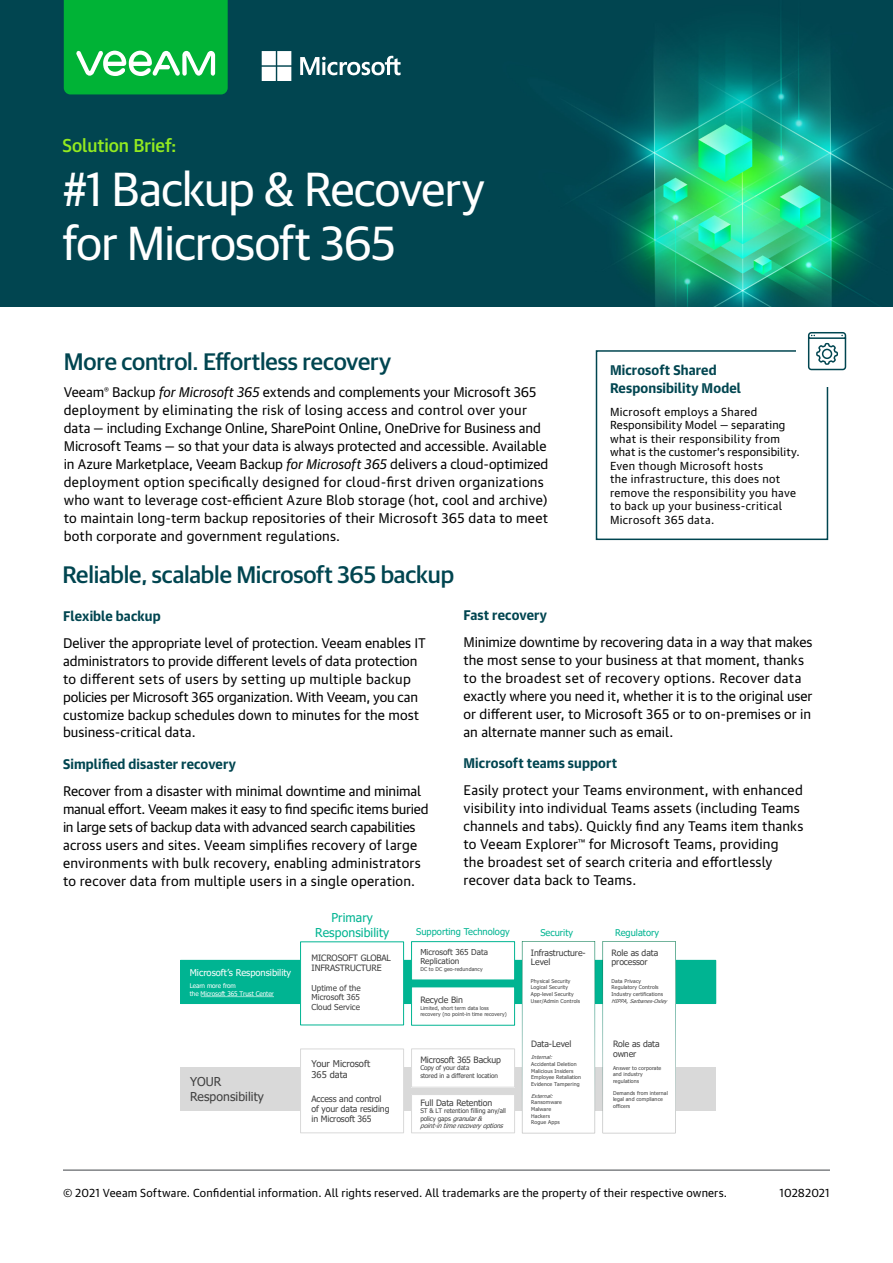
<style>
.page{position:relative;width:893px;height:1263px;background:#fff}
.page>*{position:absolute;margin:0;border:0;box-sizing:border-box;transform-origin:0 0}
.t1{font:48px/54px "Guardian Sans Cy";letter-spacing:-.015em;color:#fff}
.t2{font:500 24px "Guardian Sans Cy";letter-spacing:-.005em;color:#004550}
.t3{font:500 18px "Guardian Text Sans Cy";letter-spacing:-.005em;color:#93ea20}
.t4{font:13.5px/18px "Guardian Text Sans Cy";letter-spacing:.005em;color:#000}
.t5{font:700 13.5px/18px "Guardian Text Sans Cy";letter-spacing:.01em;color:#004550}
.t6{font:12.15px/15px "Tahoma";letter-spacing:.005em;color:#00b492;text-align:center}
.t7{font:12.15px/15px "Tahoma";letter-spacing:.005em;color:#404040}
.t8{font:11.25px/13.5px "Guardian Text Sans Cy";letter-spacing:.025em;color:#000}
.t9{font:11.25px "Guardian Text Sans Cy";color:#000}
.t10{font:9.3px "Tahoma";color:#00b492}
.t11{font:9.3px "Tahoma";color:#fff}
.t12{font:9.3px/10.9px "Tahoma";color:#404040}
.t13{font:8.7px/9.9px "Tahoma";letter-spacing:-.01em;color:#404040}
.t14{font:8.1px/9.9px "Tahoma";color:#404040;text-align:justify}
.t15{font:6.45px/7.6px "Tahoma";letter-spacing:-.015em;color:#404040}
.t16{font:6.45px/7.6px "Tahoma";letter-spacing:-.015em;color:#fff}
.t17{font:5.25px/6.3px "Tahoma";letter-spacing:.015em;color:#404040}
.t18{font:italic 5.25px "Tahoma";color:#404040}
.s1{font-family:"Guardian Text Sans Cy Regular Itali"}
.s2{font-style:italic}
</style>
<div class="page">
<img style="left:0;top:0;width:893px;height:306px">
<hr style="left:63px;top:1169px;width:767px;height:2px;background:#808285">
<svg style="left:300px;top:56px;width:101px;height:19px"></svg>
<svg style="left:262px;top:51px;width:29px;height:30px"></svg>
<svg style="left:64px;top:0;width:164px;height:94px"></svg>
<div style="left:181px;top:1067px;width:535px;height:43px;background:#d9d9d9"></div>
<div style="left:181px;top:960px;width:535px;height:43px;background:#00b492"></div>
<div style="left:180px;top:960px;width:536px;height:44px;border:1px solid #00b492"></div>
<div style="left:412px;top:987px;width:103px;height:38px;background:#fff"></div>
<div style="left:411px;top:986px;width:104px;height:39px;border:1px solid #00b492"></div>
<div style="left:412px;top:1094px;width:103px;height:39px;background:#fff"></div>
<div style="left:411px;top:1094px;width:104px;height:39px;border:1px solid #d9d9d9"></div>
<svg style="left:522px;top:941px;width:73px;height:192px"></svg>
<svg style="left:602px;top:941px;width:74px;height:192px"></svg>
<svg style="left:201px;top:996px;width:73px;height:1px"></svg>
<div style="left:412px;top:1049px;width:103px;height:38px;background:#fff"></div>
<div style="left:411px;top:1048px;width:104px;height:39px;border:1px solid #d9d9d9"></div>
<div style="left:301px;top:1049px;width:103px;height:84px;background:#fff"></div>
<div style="left:300px;top:1049px;width:104px;height:84px;border:1px solid #d9d9d9"></div>
<div style="left:301px;top:942px;width:103px;height:83px;background:#fff"></div>
<div style="left:300px;top:941px;width:104px;height:84px;border:1px solid #00b492"></div>
<div style="left:412px;top:942px;width:103px;height:38px;background:#fff"></div>
<div style="left:411px;top:941px;width:104px;height:39px;border:1px solid #00b492"></div>
<div style="left:596px;top:350px;width:232px;height:190px;border:2px solid #004550"></div>
<div style="left:797px;top:323px;width:63px;height:63px;background:#fff"></div>
<svg style="left:807px;top:332px;width:40px;height:39px"></svg>
<h3 class="t3" style="left:62px;top:131px;width:116px">Solution Brief:</h3>
<h1 class="t1" style="left:62px;top:159px;width:424px">#1 Backup &amp; Recovery for Microsoft 365</h1>
<h2 class="t2" style="left:64px;top:344px;width:329px">More control. Effortless recovery</h2>
<p class="t4" style="left:64px;top:382px;width:486px">Veeam<sup>®</sup> Backup <span class="s1">for Microsoft 365</span> extends and complements your Microsoft 365 deployment by eliminating the risk of losing access and control over your data — including Exchange Online, SharePoint Online, OneDrive for Business and Microsoft Teams — so that your data is always protected and accessible. Available in Azure Marketplace, Veeam Backup <span class="s1">for Microsoft 365</span> delivers a cloud-optimized deployment option specifically designed for cloud-first driven organizations who want to leverage cost-efficient Azure Blob storage (hot, cool and archive) to maintain long-term backup repositories of their Microsoft 365 data to meet both corporate and government regulations.</p>
<h2 class="t2" style="left:62px;top:557px;width:393px">Reliable, scalable Microsoft 365 backup</h2>
<p class="t5" style="left:463px;top:604px;width:85px">Fast recovery</p>
<p class="t4" style="left:463px;top:631px;width:351px">Minimize downtime by recovering data in a way that makes the most sense to your business at that moment, thanks to the broadest set of recovery options. Recover data exactly where you need it, whether it is to the original user or different user, to Microsoft 365 or to on-premises or in an alternate manner such as email.</p>
<p class="t5" style="left:463px;top:753px;width:155px">Microsoft teams support</p>
<p class="t4" style="left:463px;top:780px;width:341px">Easily protect your Teams environment, with enhanced visibility into individual Teams assets (including Teams channels and tabs). Quickly find any Teams item thanks to Veeam Explorer<sup>™</sup> for Microsoft Teams, providing<br>the broadest set of search criteria and effortlessly recover data back to Teams.</p>
<p class="t5" style="left:610px;top:360px;width:133px">Microsoft Shared<br>Responsibility Model</p>
<p class="t8" style="left:610px;top:404px;width:191px">Microsoft employs a Shared<br>Responsibility Model — separating what is their responsibility from what is the customer’s responsibility.<br>Even though Microsoft hosts<br>the infrastructure, this does not remove the responsibility you have to back up your business-critical<br>Microsoft 365 data.</p>
<p class="t5" style="left:63px;top:605px;width:99px">Flexible backup</p>
<p class="t4" style="left:63px;top:632px;width:364px">Deliver the appropriate level of protection. Veeam enables IT administrators to provide different levels of data protection to different sets of users by setting up multiple backup policies per Microsoft 365 organization. With Veeam, you can customize backup schedules down to minutes for the most business-critical data.</p>
<p class="t5" style="left:63px;top:754px;width:175px">Simplified disaster recovery</p>
<p class="t4" style="left:63px;top:781px;width:367px">Recover from a disaster with minimal downtime and minimal manual effort. Veeam makes it easy to find specific items buried in large sets of backup data with advanced search capabilities across users and sites. Veeam simplifies recovery of large environments with bulk recovery, enabling administrators to recover data from multiple users in a single operation.</p>
<p class="t11" style="left:190px;top:966px;width:103px">Microsoft’s Responsibility</p>
<p class="t16" style="left:190px;top:982px;width:86px">Learn more from<br>the Microsoft 365 Trust Center</p>
<p class="t7" style="left:190px;top:1074px;width:75px">YOUR<br>Responsibility</p>
<p class="t6" style="left:315px;top:910px;width:75px">Primary<br>Responsibility</p>
<p class="t13" style="left:312px;top:953px;width:81px">MICROSOFT GLOBAL<br>INFRASTRUCTURE</p>
<p class="t14" style="left:312px;top:983px;width:51px">Uptime of the Microsoft 365<br>Cloud Service</p>
<p class="t12" style="left:312px;top:1059px;width:60px">Your Microsoft<br>365 data</p>
<p class="t13" style="left:312px;top:1094px;width:79px">Access and control of your data residing in Microsoft 365</p>
<p class="t10" style="left:416px;top:926px;width:95px">Supporting Technology</p>
<p class="t14" style="left:420px;top:947px;width:69px">Microsoft 365 Data<br>Replication</p>
<p class="t17" style="left:420px;top:967px;width:64px">DC to DC geo-redundancy</p>
<p class="t13" style="left:420px;top:995px;width:44px">Recycle Bin</p>
<p class="t17" style="left:420px;top:1005px;width:88px">Limited, short term data loss recovery (no point-in time recovery)</p>
<p class="t13" style="left:420px;top:1055px;width:82px">Microsoft 365 Backup</p>
<p class="t15" style="left:420px;top:1064px;width:79px">Copy of your data<br>stored in a different location</p>
<p class="t13" style="left:420px;top:1098px;width:74px">Full Data Retention</p>
<p class="t15" style="left:420px;top:1107px;width:87px">ST &amp; LT retention filling any/all policy gaps <span class="s2">granular&amp; point-intimerecoveryoptions</span></p>
<p class="t10" style="left:540px;top:926px;width:34px">Security</p>
<p class="t13" style="left:531px;top:948px;width:56px">Infrastructure-<br>Level</p>
<p class="t17" style="left:531px;top:978px;width:51px">Physical Security<br>Logical Security<br>App-level Security<br>User/Admin Controls</p>
<p class="t13" style="left:531px;top:1039px;width:42px">Data-Level</p>
<p class="t18" style="left:531px;top:1054px;width:25px">Internal:</p>
<p class="t17" style="left:531px;top:1062px;width:51px">Accidental Deletion<br>Malicious Insiders<br>Employee Retaliation<br>Evidence Tampering</p>
<p class="t18" style="left:531px;top:1092px;width:25px">External:</p>
<p class="t17" style="left:531px;top:1099px;width:32px;line-height:6.8px">Ransomware<br>Malware<br>Hackers</p>
<p class="t17" style="left:531px;top:1119px;width:30px">Rogue Apps</p>
<p class="t10" style="left:615px;top:926px;width:45px">Regulatory</p>
<p class="t13" style="left:612px;top:948px;width:48px">Role as data processor</p>
<p class="t17" style="left:612px;top:978px;width:53px">Data Privacy<br>Regulatory Controls<br>Industry certifications</p>
<p class="t18" style="left:612px;top:997px;width:59px">HIPPA,Sarbanes-Oxley</p>
<p class="t13" style="left:613px;top:1040px;width:48px">Role as data owner</p>
<p class="t17" style="left:613px;top:1065px;width:50px">Answer to corporate and industry regulations</p>
<p class="t17" style="left:613px;top:1090px;width:56px">Demands from internal legal and compliance</p>
<p class="t17" style="left:613px;top:1103px;width:19px">officers</p>
<p class="t8" style="left:63px;top:1185px;width:666px">© 2021 Veeam Software. Confidential information. All rights reserved. All trademarks are the property of their respective owners.</p>
<p class="t9" style="left:780px;top:1184px;width:52px">10282021</p>
</div>
